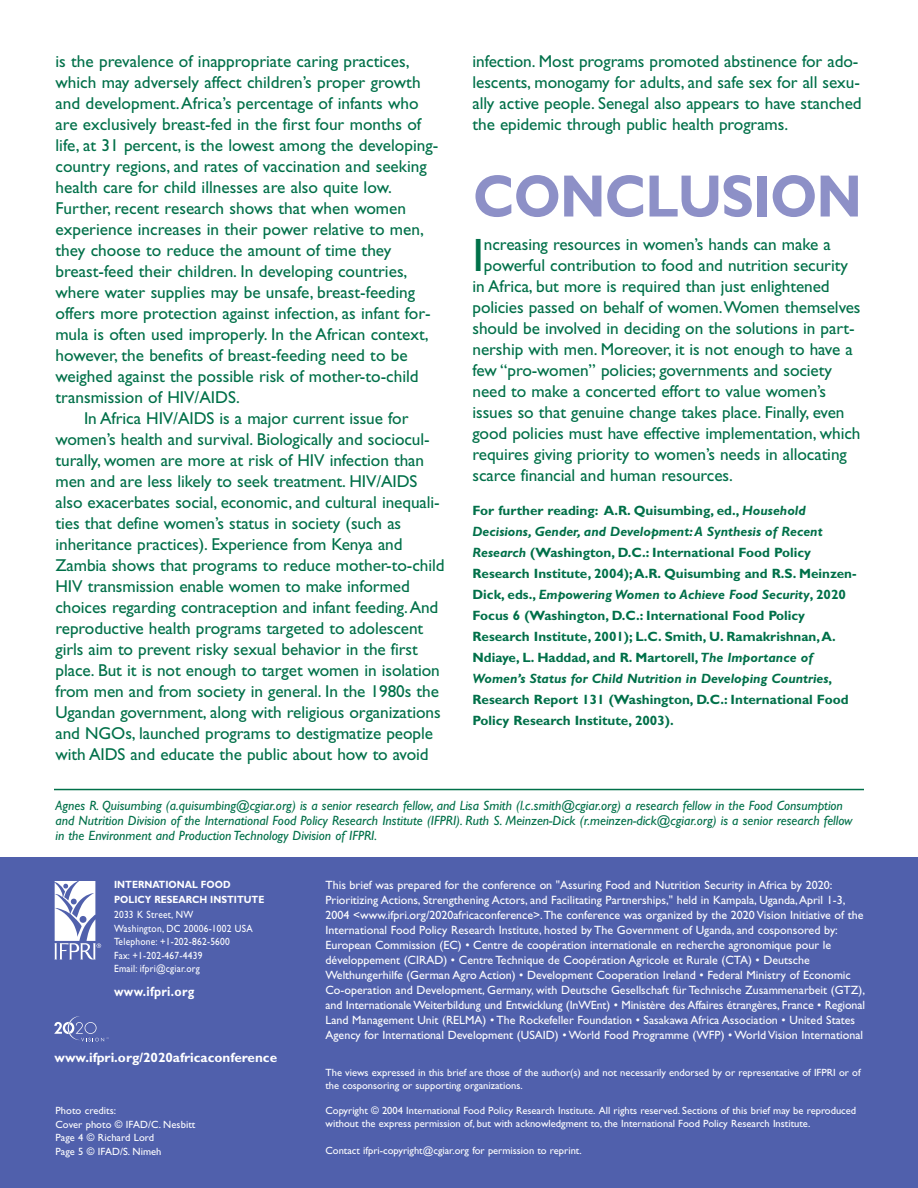
<style>
.page{position:relative;width:918px;height:1188px;background:#fff}
.page>*{position:absolute;margin:0;border:0;box-sizing:border-box;transform-origin:0 0}
.t1{font:700 60px "Gill Sans";letter-spacing:-.015em;color:#8d90c7;scale:.9 1}
.t2{font:46.95px "Gill Sans";color:#007049}
.t3{font:17.25px/21px "Gill Sans";letter-spacing:-.005em;color:#007049}
.t4{font:700 13.5px/21px "Gill Sans";color:#007049}
.t5{font:italic 13.5px/15px "Gill Sans";color:#007049}
.t6{font:700 13.5px "Gill Sans";color:#fff}
.t7{font:700 13.5px "Gill Sans";letter-spacing:.025em;color:#fff;scale:.9 1}
.t8{font:12px/15px "Gill Sans";color:#fff}
.t9{font:10.5px/13.5px "Gill Sans";color:#fff}
.t10{font:10.5px/13.5px "Gill Sans";letter-spacing:.025em;color:#fff;scale:.9 1}
.t11{font:700 10.5px/15px "Gill Sans";color:#fff;scale:.9 1}
.s1{font-style:italic}
</style>
<div class="page">
<div style="left:0;top:857px;width:918px;height:331px;background:#5060ac"></div>
<svg style="left:54px;top:1016px;width:55px;height:26px"></svg>
<img style="left:54px;top:881px;width:48px;height:79px">
<hr style="left:917px;top:0;width:1px;height:400px;background:#007956">
<hr style="left:54px;top:789px;width:810px;height:1px;background:#007049">
<p class="t3" style="left:56px;top:53px;width:356px">is the prevalence of inappropriate caring practices,</p>
<p class="t3" style="left:56px;top:74px;width:367px">which may adversely affect children’s proper growth</p>
<p class="t3" style="left:56px;top:95px;width:365px">and development.Africa’s percentage of infants who</p>
<p class="t3" style="left:56px;top:116px;width:367px">are exclusively breast-fed in the first four months of</p>
<p class="t3" style="left:56px;top:137px;width:384px">life, at 31 percent, is the lowest among the developing-</p>
<p class="t3" style="left:56px;top:158px;width:373px">country regions, and rates of vaccination and seeking</p>
<p class="t3" style="left:56px;top:179px;width:338px">health care for child illnesses are also quite low.</p>
<p class="t3" style="left:56px;top:200px;width:352px">Further, recent research shows that when women</p>
<p class="t3" style="left:56px;top:221px;width:370px">experience increases in their power relative to men,</p>
<p class="t3" style="left:56px;top:242px;width:338px">they choose to reduce the amount of time they</p>
<p class="t3" style="left:56px;top:263px;width:353px">breast-feed their children. In developing countries,</p>
<p class="t3" style="left:56px;top:284px;width:361px">where water supplies may be unsafe, breast-feeding</p>
<p class="t3" style="left:56px;top:305px;width:377px">offers more protection against infection, as infant for-</p>
<p class="t3" style="left:56px;top:326px;width:375px">mula is often used improperly. In the African context,</p>
<p class="t3" style="left:56px;top:347px;width:354px">however, the benefits of breast-feeding need to be</p>
<p class="t3" style="left:56px;top:368px;width:365px">weighed against the possible risk of mother-to-child</p>
<p class="t3" style="left:56px;top:389px;width:186px">transmission of HIV/AIDS.</p>
<p class="t3" style="left:84px;top:410px;width:326px">In Africa HIV/AIDS is a major current issue for</p>
<p class="t3" style="left:56px;top:431px;width:376px">women’s health and survival. Biologically and sociocul-</p>
<p class="t3" style="left:56px;top:452px;width:370px">turally, women are more at risk of HIV infection than</p>
<p class="t3" style="left:56px;top:473px;width:364px">men and are less likely to seek treatment. HIV/AIDS</p>
<p class="t3" style="left:56px;top:494px;width:386px">also exacerbates social, economic, and cultural inequali-</p>
<p class="t3" style="left:56px;top:515px;width:347px">ties that define women’s status in society (such as</p>
<p class="t3" style="left:56px;top:536px;width:349px">inheritance practices). Experience from Kenya and</p>
<p class="t3" style="left:56px;top:557px;width:391px">Zambia shows that programs to reduce mother-to-child</p>
<p class="t3" style="left:56px;top:578px;width:356px">HIV transmission enable women to make informed</p>
<p class="t3" style="left:56px;top:599px;width:384px">choices regarding contraception and infant feeding.And</p>
<p class="t3" style="left:56px;top:620px;width:369px">reproductive health programs targeted to adolescent</p>
<p class="t3" style="left:56px;top:641px;width:364px">girls aim to prevent risky sexual behavior in the first</p>
<p class="t3" style="left:56px;top:662px;width:386px">place. But it is not enough to target women in isolation</p>
<p class="t3" style="left:56px;top:683px;width:385px">from men and from society in general. In the 1980s the</p>
<p class="t3" style="left:56px;top:704px;width:387px">Ugandan government, along with religious organizations</p>
<p class="t3" style="left:56px;top:725px;width:379px">and NGOs, launched programs to destigmatize people</p>
<p class="t3" style="left:56px;top:746px;width:375px">with AIDS and educate the public about how to avoid</p>
<p class="t3" style="left:472px;top:53px;width:391px">infection. Most programs promoted abstinence for ado&shy;lescents, monogamy for adults, and safe sex for all sexu&shy;ally active people. Senegal also appears to have stanched the epidemic through public health programs.</p>
<h1 class="t1" style="left:473px;top:176px;width:434px">CONCLUSION</h1>
<h2 class="t2" style="left:472px;top:239px;width:13px">I</h2>
<p class="t3" style="left:484px;top:236px;width:348px">ncreasing resources in women’s hands can make a</p>
<p class="t3" style="left:484px;top:257px;width:366px">powerful contribution to food and nutrition security</p>
<p class="t3" style="left:473px;top:278px;width:359px">in Africa, but more is required than just enlightened</p>
<p class="t3" style="left:473px;top:299px;width:390px">policies passed on behalf of women.Women themselves</p>
<p class="t3" style="left:473px;top:320px;width:384px">should be involved in deciding on the solutions in part-</p>
<p class="t3" style="left:473px;top:341px;width:382px">nership with men. Moreover, it is not enough to have a</p>
<p class="t3" style="left:473px;top:362px;width:361px">few “pro-women” policies; governments and society</p>
<p class="t3" style="left:473px;top:383px;width:355px">need to make a concerted effort to value women’s</p>
<p class="t3" style="left:473px;top:404px;width:374px">issues so that genuine change takes place. Finally, even</p>
<p class="t3" style="left:473px;top:425px;width:390px">good policies must have effective implementation, which</p>
<p class="t3" style="left:473px;top:446px;width:376px">requires giving priority to women’s needs in allocating</p>
<p class="t3" style="left:473px;top:467px;width:262px">scarce financial and human resources.</p>
<p class="t4" style="left:472px;top:502px;width:386px">For further reading: A.R. Quisumbing, ed., <span class="s1">Household Decisions, Gender, and Development:A Synthesis of Recent Research</span> (Washington, D.C.: International Food Policy Research Institute, 2004);A.R. Quisumbing and R.S. Meinzen-Dick, eds., <span class="s1">Empowering Women to Achieve Food Security</span>, 2020<br>Focus 6 (Washington, D.C.: International Food Policy Research Institute, 2001); L.C. Smith, U. Ramakrishnan,A.<br>Ndiaye, L. Haddad, and R. Martorell, <span class="s1">The Importance of Women’s Status for Child Nutrition in Developing Countries</span>, Research Report 131 (Washington, D.C.: International Food Policy Research Institute, 2003).</p>
<p class="t5" style="left:55px;top:800px;width:798px">Agnes R. Quisumbing (a.quisumbing@cgiar.org) is a senior research fellow, and Lisa Smith (l.c.smith@cgiar.org) a research fellow in the Food Consumption and Nutrition Division of the International Food Policy Research Institute (IFPRI). Ruth S. Meinzen-Dick (r.meinzen-dick@cgiar.org) is a senior research fellow in the Environment and Production Technology Division of IFPRI.</p>
<p class="t11" style="left:114px;top:878px;width:169px">INTERNATIONAL FOOD<br>POLICY RESEARCH INSTITUTE</p>
<p class="t10" style="left:114px;top:909px;width:156px">2033 K Street, NW<br>Washington, DC 20006-1002 USA<br>Telephone: +1-202-862-5600<br>Fax: +1-202-467-4439<br>Email: ifpri@cgiar.org</p>
<p class="t7" style="left:114px;top:987px;width:91px">www.ifpri.org</p>
<p class="t6" style="left:55px;top:1053px;width:224px">www.ifpri.org/2020africaconference</p>
<p class="t9" style="left:55px;top:1105px;width:141px">Photo credits:<br>Cover photo © IFAD/C. Nesbitt<br>Page 4 © Richard Lord<br>Page 5 © IFAD/S. Nimeh</p>
<p class="t8" style="left:325px;top:879px;width:541px">This brief was prepared for the conference on "Assuring Food and Nutrition Security in Africa by 2020:<br>Prioritizing Actions, Strengthening Actors, and Facilitating Partnerships," held in Kampala, Uganda,April 1-3, 2004 &lt;www.ifpri.org/2020africaconference&gt;.The conference was organized by the 2020 Vision Initiative of the International Food Policy Research Institute, hosted by The Government of Uganda, and cosponsored by:<br>European Commission (EC) • Centre de coopération internationale en recherche agronomique pour le développement (CIRAD) • Centre Technique de Coopération Agricole et Rurale (CTA) • Deutsche Welthungerhilfe (German Agro Action) • Development Cooperation Ireland • Federal Ministry of Economic Co-operation and Development, Germany, with Deutsche Gesellschaft für Technische Zusammenarbeit (GTZ), and Internationale Weiterbildung und Entwicklung (InWEnt) • Ministère des Affaires étrangères, France • Regional Land Management Unit (RELMA) • The Rockefeller Foundation • Sasakawa Africa Association • United States Agency for International Development (USAID) • World Food Programme (WFP) • World Vision International</p>
<p class="t9" style="left:325px;top:1067px;width:537px">The views expressed in this brief are those of the author(s) and not necessarily endorsed by or representative of IFPRI or of the cosponsoring or supporting organizations.</p>
<p class="t9" style="left:325px;top:1105px;width:532px">Copyright © 2004 International Food Policy Research Institute. All rights reserved. Sections of this brief may be reproduced without the express permission of, but with acknowledgment to, the International Food Policy Research Institute.</p>
<p class="t9" style="left:325px;top:1145px;width:258px">Contact ifpri-copyright@cgiar.org for permission to reprint.</p>
</div>
